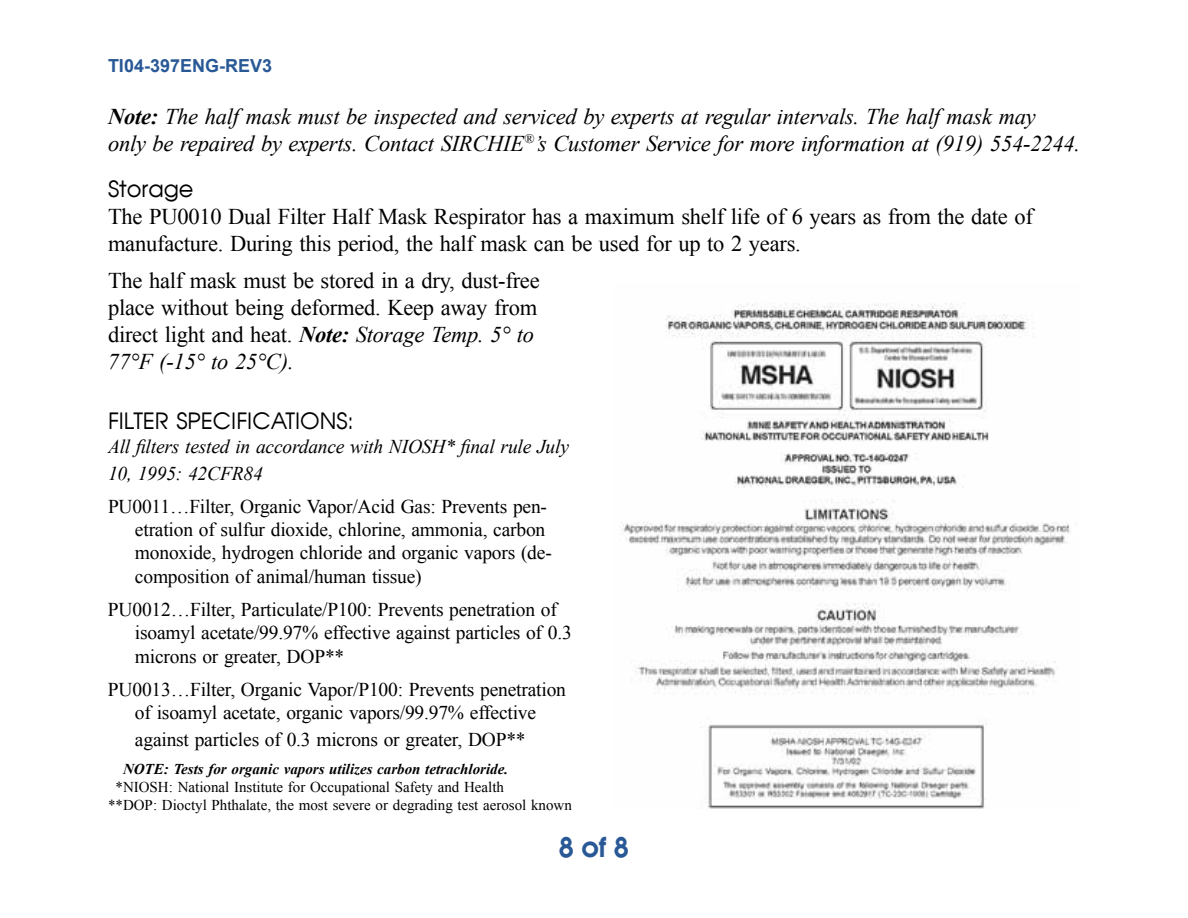
<style>
.page{position:relative;width:1188px;height:918px;background:#fff}
.page>*{position:absolute;margin:0;border:0;box-sizing:border-box;transform-origin:0 0}
.t1{font:700 27px "Avalon";color:#285896}
.t2{font:22.5px/27px "Times New Roman";letter-spacing:-.01em;color:#000}
.t3{font:italic 22.5px/27px "Times New Roman";letter-spacing:-.01em;color:#000}
.t4{font:22.5px "Avalon Plain";color:#000}
.t5{font:19.5px/23.4px "Times New Roman";letter-spacing:-.01em;color:#000}
.t6{font:italic 19.5px/27px "Times New Roman";letter-spacing:-.01em;color:#000}
.t7{font:700 18px "Arial";color:#285896}
.t8{font:15px/18px "Times New Roman";color:#000}
.t9{font:italic 700 15px "Times New Roman";color:#000}
.s1{font-weight:700}
.s2{font-weight:700;font-style:italic}
.s3{font-style:italic}
</style>
<div class="page">
<img style="left:621px;top:303px;width:449px;height:506px">
<p class="t7" style="left:108px;top:54px;width:166px">TI04-397ENG-REV3</p>
<p class="t3" style="left:108px;top:102px;width:974px"><span class="s1">Note:</span> The half mask must be inspected and serviced by experts at regular intervals. The half mask may<br>only be repaired by experts. Contact SIRCHIE<sup>®</sup>’s Customer Service for more information at (919) 554-2244.</p>
<p class="t4" style="left:108px;top:175px;width:87px">Storage</p>
<p class="t2" style="left:108px;top:203px;width:926px">The PU0010 Dual Filter Half Mask Respirator has a maximum shelf life of 6 years as from the date of manufacture. During this period, the half mask can be used for up to 2 years.</p>
<p class="t2" style="left:108px;top:266px;width:433px">The half mask must be stored in a dry, dust-free place without being deformed. Keep away from direct light and heat. <span class="s2">Note:</span> <span class="s3">Storage Temp. 5° to 77°F (-15° to 25°C).</span></p>
<p class="t4" style="left:108px;top:407px;width:247px">FILTER SPECIFICATIONS:</p>
<p class="t6" style="left:108px;top:432px;width:463px">All filters tested in accordance with NIOSH* final rule July<br>10, 1995: 42CFR84</p>
<p class="t5" style="left:135px;top:494px;width:418px;text-indent:-27px">PU0011…Filter, Organic Vapor/Acid Gas: Prevents pen&shy;etration of sulfur dioxide, chlorine, ammonia, carbon monoxide, hydrogen chloride and organic vapors (de&shy;composition of animal/human tissue)</p>
<p class="t5" style="left:135px;top:597px;width:438px;text-indent:-27px">PU0012…Filter, Particulate/P100: Prevents penetration of isoamyl acetate/99.97% effective against particles of 0.3 microns or greater, DOP**</p>
<p class="t5" style="left:108px;top:677px;width:460px;text-align:center">PU0013…Filter, Organic Vapor/P100: Prevents penetration of isoamyl acetate, organic vapors/99.97% effective</p>
<p class="t5" style="left:135px;top:728px;width:392px">against particles of 0.3 microns or greater, DOP**</p>
<p class="t9" style="left:123px;top:759px;width:387px">NOTE: Tests for organic vapors utilizes carbon tetrachloride.</p>
<p class="t8" style="left:108px;top:778px;width:465px;text-indent:8px">*NIOSH: National Institute for Occupational Safety and Health<br>**DOP: Dioctyl Phthalate, the most severe or degrading test aerosol known</p>
<h1 class="t1" style="left:559px;top:829px;width:72px">8 of 8</h1>
</div>
